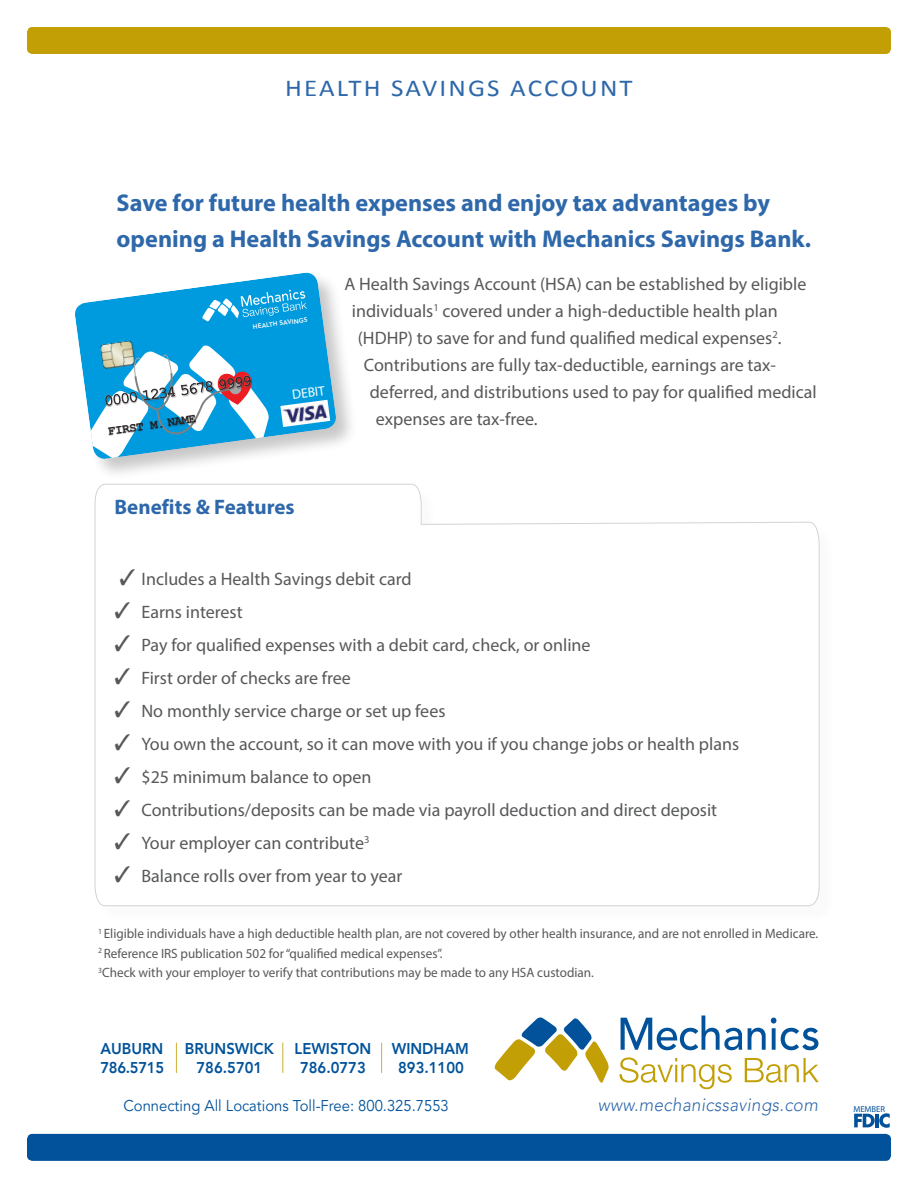
<style>
.page{position:relative;width:918px;height:1188px;background:#fff}
.page>*{position:absolute;margin:0;border:0;box-sizing:border-box;transform-origin:0 0}
.t1{font:700 24.3px/36.5px "Myriad Pro";color:#2e68aa}
.t2{font:24.3px "Calibri";letter-spacing:.08em;color:#2e68aa;scale:1.11 1}
.t3{font:700 21px "Myriad Pro";color:#2e68aa}
.t4{font:18px "Myriad Pro";color:#57585a}
.t5{font:italic 300 18px "Avenir LT Pro";letter-spacing:.02em;color:#2e68aa;scale:.95 1}
.t6{font:800 15.6px "Avenir LT Pro";color:#01529a;scale:.95 1}
.t7{font:15.6px "Avenir LT Pro";color:#01529a;scale:.95 1}
.t8{font:13.5px "Myriad Pro";color:#57585a}
.t9{font:13.5px "Myriad Pro";color:#fff}
.t10{font:700 12.45px "Courier PS Pro";color:#231f20}
.t11{font:8.7px "Myriad Pro";color:#01529a}
.t12{font:800 6.3px "Avenir";color:#fff}
</style>
<div class="page">
<div style="left:27px;top:1134px;width:864px;height:27px;background:#01529a;border-radius:5px"></div>
<hr style="left:176px;top:1043px;width:1px;height:30px;background:#c39f06">
<hr style="left:282px;top:1043px;width:1px;height:30px;background:#c39f06">
<hr style="left:381px;top:1043px;width:1px;height:30px;background:#c39f06">
<svg style="left:94px;top:483px;width:726px;height:423px"></svg>
<svg style="left:854px;top:1113px;width:36px;height:15px"></svg>
<svg style="left:621px;top:1016px;width:121px;height:34px"></svg>
<svg style="left:748px;top:1018px;width:70px;height:32px"></svg>
<svg style="left:619px;top:1057px;width:113px;height:32px"></svg>
<svg style="left:745px;top:1058px;width:74px;height:25px"></svg>
<svg style="left:495px;top:1017px;width:114px;height:66px"></svg>
<div style="left:27px;top:27px;width:864px;height:27px;background:#c39f06;border-radius:5px"></div>
<div style="left:74px;top:271px;width:284px;height:210px;background:#231f20;opacity:.25"></div>
<svg style="left:74px;top:273px;width:263px;height:187px;fill:#009bde"></svg>
<svg style="left:202px;top:290px;width:105px;height:32px;background:#33afe4"></svg>
<svg style="left:87px;top:345px;width:195px;height:115px"></svg>
<div style="left:108px;top:415px;width:89px;height:21px;background:#231f20;opacity:.3"></div>
<img style="left:280px;top:400px;width:50px;height:27px">
<img style="left:100px;top:340px;width:37px;height:29px">
<p class="t2" style="left:285px;top:73px;width:315px">HEALTH SAVINGS ACCOUNT</p>
<p class="t1" style="left:117px;top:183px;width:696px">Save for future health expenses and enjoy tax advantages by opening a Health Savings Account with Mechanics Savings Bank.</p>
<p class="t10" style="left:107px;top:425px;width:90px;rotate:-8deg">FIRST M. NAME</p>
<p class="t12" style="left:252px;top:322px;width:56px;rotate:-8deg">HEALTH SAVINGS</p>
<p class="t9" style="left:291px;top:386px;width:34px;rotate:-7deg">DEBIT</p>
<p class="t4" style="left:344px;top:273px;width:464px">A Health Savings Account (HSA) can be established by eligible</p>
<p class="t4" style="left:352px;top:300px;width:427px">individuals<sup>1</sup> covered under a high-deductible health plan</p>
<p class="t4" style="left:358px;top:327px;width:425px">(HDHP) to save for and fund qualified medical expenses<sup>2</sup>.</p>
<p class="t4" style="left:364px;top:354px;width:414px">Contributions are fully tax-deductible, earnings are tax-</p>
<p class="t4" style="left:370px;top:381px;width:449px">deferred, and distributions used to pay for qualified medical</p>
<p class="t4" style="left:376px;top:408px;width:163px">expenses are tax-free.</p>
<p class="t3" style="left:114px;top:493px;width:182px">Benefits &amp; Features</p>
<p class="t4" style="left:119px;top:568px;width:294px">✓ Includes a Health Savings debit card</p>
<p class="t4" style="left:114px;top:601px;width:130px">✓ Earns interest</p>
<p class="t4" style="left:114px;top:634px;width:478px">✓ Pay for qualified expenses with a debit card, check, or online</p>
<p class="t4" style="left:114px;top:667px;width:238px">✓ First order of checks are free</p>
<p class="t4" style="left:114px;top:700px;width:333px">✓ No monthly service charge or set up fees</p>
<p class="t4" style="left:114px;top:733px;width:626px">✓ You own the account, so it can move with you if you change jobs or health plans</p>
<p class="t4" style="left:114px;top:766px;width:259px">✓ $25 minimum balance to open</p>
<p class="t4" style="left:114px;top:799px;width:604px">✓ Contributions/deposits can be made via payroll deduction and direct deposit</p>
<p class="t4" style="left:114px;top:832px;width:257px">✓ Your employer can contribute<sup>3</sup></p>
<p class="t4" style="left:114px;top:865px;width:289px">✓ Balance rolls over from year to year</p>
<p class="t8" style="left:98px;top:925px;width:722px"><sup>1</sup> Eligible individuals have a high deductible health plan, are not covered by other health insurance, and are not enrolled in Medicare.</p>
<p class="t8" style="left:98px;top:945px;width:346px"><sup>2</sup> Reference IRS publication 502 for “qualified medical expenses”.</p>
<p class="t8" style="left:98px;top:964px;width:497px"><sup>3</sup>Check with your employer to verify that contributions may be made to any HSA custodian.</p>
<p class="t6" style="left:100px;top:1039px;width:68px">AUBURN</p>
<p class="t6" style="left:185px;top:1039px;width:95px">BRUNSWICK</p>
<p class="t6" style="left:295px;top:1039px;width:82px">LEWISTON</p>
<p class="t6" style="left:392px;top:1039px;width:83px">WINDHAM</p>
<p class="t6" style="left:100px;top:1059px;width:69px">786.5715</p>
<p class="t6" style="left:197px;top:1059px;width:71px">786.5701</p>
<p class="t6" style="left:300px;top:1059px;width:71px">786.0773</p>
<p class="t6" style="left:398px;top:1059px;width:71px">893.1100</p>
<p class="t7" style="left:124px;top:1096px;width:344px">Connecting All Locations Toll-Free: 800.325.7553</p>
<p class="t5" style="left:598px;top:1094px;width:233px">www.mechanicssavings.com</p>
<p class="t11" style="left:853px;top:1104px;width:33px">MEMBER</p>
</div>
